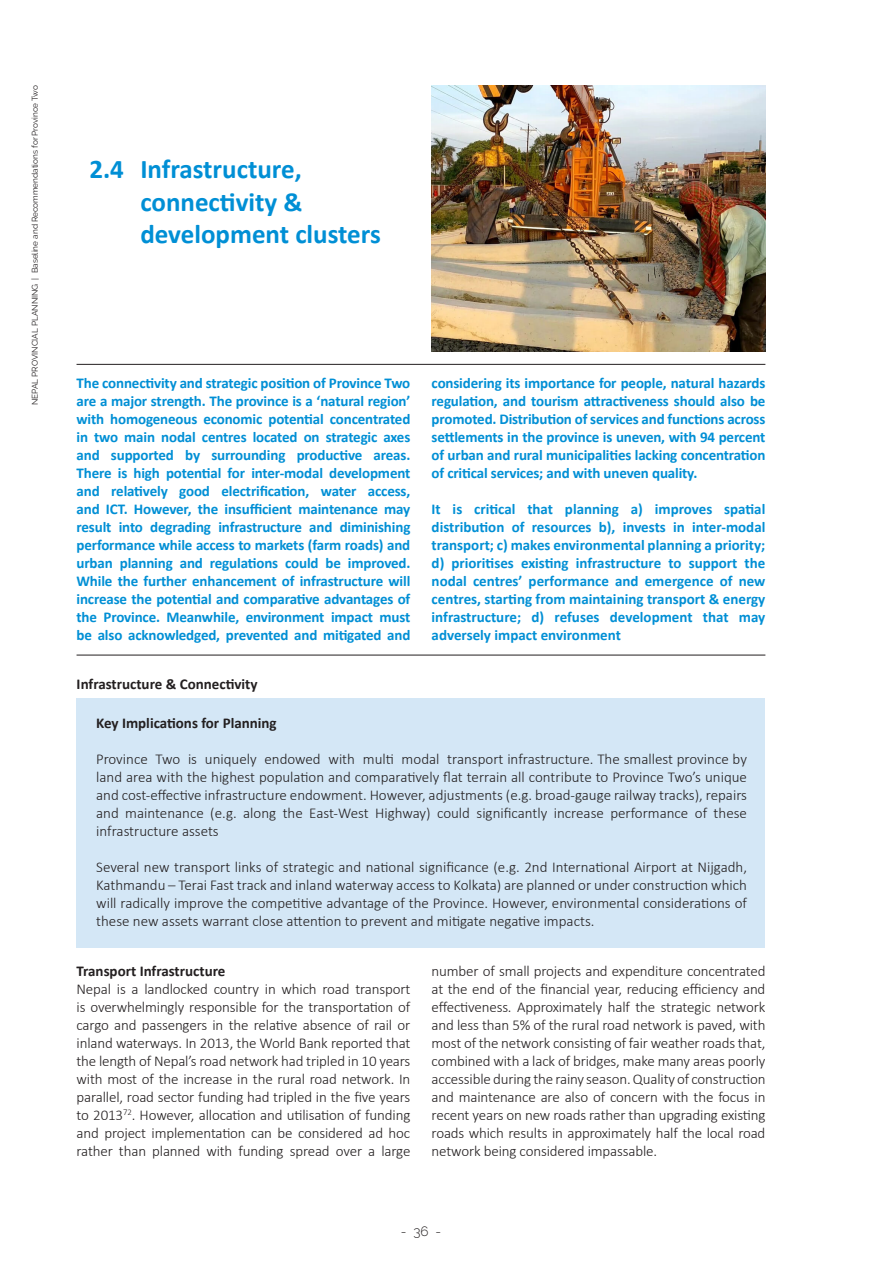
<style>
.page{position:relative;width:893px;height:1263px;background:#fff}
.page>*{position:absolute;margin:0;border:0;box-sizing:border-box;transform-origin:0 0}
.t1{font:700 27px/32.4px "Calibri";color:#008fd5}
.t2{font:300 15px/18px "Calibri";letter-spacing:-.01em;color:#231f20;text-align:justify}
.t3{font:700 15px/18px "Calibri";letter-spacing:-.01em;color:#008fd5;text-align:justify}
.t4{font:700 15px "Calibri";color:#231f20}
.t5{font:300 13.5px "Raleway";color:#231f20}
.t6{font:8.25px "Raleway";color:#231f20}
</style>
<div class="page">
<img style="left:432px;top:85px;width:333px;height:266px">
<hr style="left:77px;top:364px;width:688px;height:1px;background:#231f20">
<hr style="left:77px;top:655px;width:688px;height:1px;background:#231f20">
<div style="left:77px;top:698px;width:688px;height:250px;background:#d4e7f6"></div>
<p class="t6" style="left:30px;top:405px;width:322px;rotate:-90deg">NEPAL PROVINCIAL PLANNING | Baseline and Recommendations for Province Two</p>
<p class="t1" style="left:140px;top:153px;width:242px;text-indent:-51px">2.4 Infrastructure, connectivity &amp; development clusters</p>
<p class="t3" style="left:77px;top:374px;width:335px">The connectivity and strategic position of Province Two are a major strength. The province is a ‘natural region’ with homogeneous economic potential concentrated in two main nodal centres located on strategic axes and supported by surrounding productive areas.<br>There is high potential for inter‐modal development and relatively good electrification, water access, and ICT. However, the insufficient maintenance may result into degrading infrastructure and diminishing performance while access to markets (farm roads) and urban planning and regulations could be improved.<br>While the further enhancement of infrastructure will increase the potential and comparative advantages of the Province. Meanwhile, environment impact must be also acknowledged, prevented and mitigated and</p>
<p class="t3" style="left:432px;top:374px;width:335px">considering its importance for people, natural hazards regulation, and tourism attractiveness should also be promoted. Distribution of services and functions across settlements in the province is uneven, with 94 percent of urban and rural municipalities lacking concentration of critical services; and with uneven quality.</p>
<p class="t3" style="left:432px;top:500px;width:335px">It is critical that planning a) improves spatial distribution of resources b), invests in inter‐modal transport; c) makes environmental planning a priority; d) prioritises existing infrastructure to support the nodal centres’ performance and emergence of new centres, starting from maintaining transport &amp; energy infrastructure; d) refuses development that may adversely impact environment</p>
<p class="t4" style="left:77px;top:673px;width:182px">Infrastructure &amp; Connectivity</p>
<p class="t4" style="left:96px;top:712px;width:182px">Key Implications for Planning</p>
<p class="t2" style="left:96px;top:749px;width:652px">Province Two is uniquely endowed with multi modal transport infrastructure. The smallest province by land area with the highest population and comparatively flat terrain all contribute to Province Two’s unique and cost‐effective infrastructure endowment. However, adjustments (e.g. broad‐gauge railway tracks), repairs and maintenance (e.g. along the East‐West Highway) could significantly increase performance of these infrastructure assets</p>
<p class="t2" style="left:96px;top:857px;width:652px">Several new transport links of strategic and national significance (e.g. 2nd International Airport at Nijgadh, Kathmandu – Terai Fast track and inland waterway access to Kolkata) are planned or under construction which will radically improve the competitive advantage of the Province. However, environmental considerations of these new assets warrant close attention to prevent and mitigate negative impacts.</p>
<p class="t4" style="left:77px;top:960px;width:150px">Transport Infrastructure</p>
<p class="t2" style="left:77px;top:980px;width:335px">Nepal is a landlocked country in which road transport is overwhelmingly responsible for the transportation of cargo and passengers in the relative absence of rail or inland waterways. In 2013, the World Bank reported that the length of Nepal’s road network had tripled in 10 years with most of the increase in the rural road network. In parallel, road sector funding had tripled in the five years to 2013<sup>72</sup>. However, allocation and utilisation of funding and project implementation can be considered ad hoc rather than planned with funding spread over a large</p>
<p class="t2" style="left:432px;top:962px;width:335px">number of small projects and expenditure concentrated at the end of the financial year, reducing efficiency and effectiveness. Approximately half the strategic network and less than 5% of the rural road network is paved, with most of the network consisting of fair weather roads that, combined with a lack of bridges, make many areas poorly accessible during the rainy season. Quality of construction and maintenance are also of concern with the focus in recent years on new roads rather than upgrading existing roads which results in approximately half the local road network being considered impassable.</p>
<p class="t5" style="left:401px;top:1223px;width:42px">- 36 -</p>
</div>
